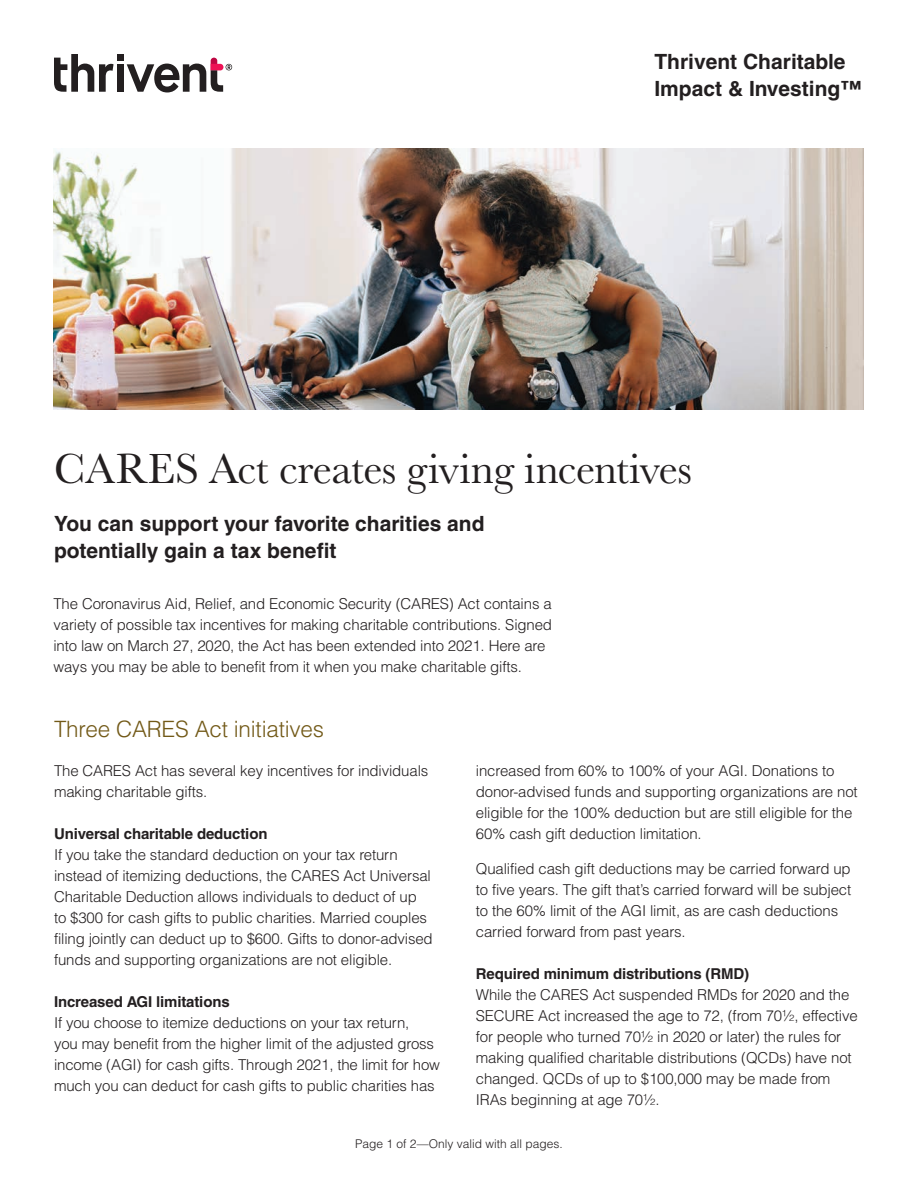
<style>
.page{position:relative;width:918px;height:1188px;background:#fff}
.page>*{position:absolute;margin:0;border:0;box-sizing:border-box;transform-origin:0 0}
.t1{font:43.5px "Baskerville URW";letter-spacing:-.01em;color:#231f20}
.Head{font:300 22.5px "Helvetica LT Pro";letter-spacing:-.01em;color:#725917}
.Footer_Disclaimer{font:700 21px/27px "Helvetica LT Pro";color:#231f20}
.Head-2{font:300 15px/21px "Helvetica LT Pro";letter-spacing:-.01em;color:#231f20}
.t2{font:300 12px "Helvetica LT Pro";color:#231f20}
.s1{font-weight:700}
.s2{color:#fff}
</style>
<div class="page">
<img style="left:53px;top:148px;width:811px;height:261px">
<svg style="left:54px;top:54px;width:60px;height:38px"></svg>
<div style="left:117px;top:64px;width:7px;height:28px;background:#231f20"></div>
<div style="left:117px;top:54px;width:7px;height:6px;background:#231f20"></div>
<svg style="left:127px;top:58px;width:105px;height:34px"></svg>
<p class="Footer_Disclaimer" style="left:654px;top:48px;width:208px">Thrivent Charitable<br>Impact &amp; Investing™</p>
<p class="t1" style="left:54px;top:439px;width:640px">CARES Act creates giving incentives</p>
<p class="Footer_Disclaimer" style="left:54px;top:510px;width:432px">You can support your favorite charities and potentially gain a tax benefit</p>
<p class="Head-2" style="left:53px;top:593px;width:500px">The Coronavirus Aid, Relief, and Economic Security (CARES) Act contains a variety of possible tax incentives for making charitable contributions. Signed into law on March 27, 2020, the Act has been extended into 2021. Here are ways you may be able to benefit from it when you make charitable gifts.</p>
<p class="Head" style="left:54px;top:714px;width:272px">Three CARES Act initiatives</p>
<p class="Head-2" style="left:54px;top:760px;width:376px">The CARES Act has several key incentives for individuals making charitable gifts.</p>
<p class="Head-2" style="left:54px;top:823px;width:380px"><span class="s1">Universal charitable deduction<br></span>If you take the standard deduction on your tax return instead of itemizing deductions, the CARES Act Universal Charitable Deduction allows individuals to deduct of up to $300 for cash gifts to public charities. Married couples filing jointly can deduct up to $600. Gifts to donor-advised funds and supporting organizations are not eligible.</p>
<p class="Head-2" style="left:54px;top:991px;width:388px"><span class="s1">Increased AGI limitations<br></span>If you choose to itemize deductions on your tax return,<br>you may benefit from the higher limit of the adjusted gross income (AGI) for cash gifts. Through 2021, the limit for how much you can deduct for cash gifts to public charities has</p>
<p class="Head-2" style="left:476px;top:760px;width:383px">increased from 60% to 100% of your AGI. Donations to donor-advised funds and supporting organizations are not eligible for the 100% deduction but are still eligible for the 60% cash gift deduction limitation.</p>
<p class="Head-2" style="left:476px;top:858px;width:377px">Qualified cash gift deductions may be carried forward up to five years. The gift that’s carried forward will be subject to the 60% limit of the AGI limit, as are cash deductions carried forward from past years.<span class="s2">l</span></p>
<p class="Head-2" style="left:476px;top:963px;width:383px"><span class="s1">Required minimum distributions (RMD)<br></span>While the CARES Act suspended RMDs for 2020 and the SECURE Act increased the age to 72, (from 701/2, effective for people who turned 701/2 in 2020 or later) the rules for making qualified charitable distributions (QCDs) have not changed. QCDs of up to $100,000 may be made from IRAs beginning at age 701/2.</p>
<p class="t2" style="left:355px;top:1136px;width:209px">Page 1 of 2—Only valid with all pages.</p>
</div>
